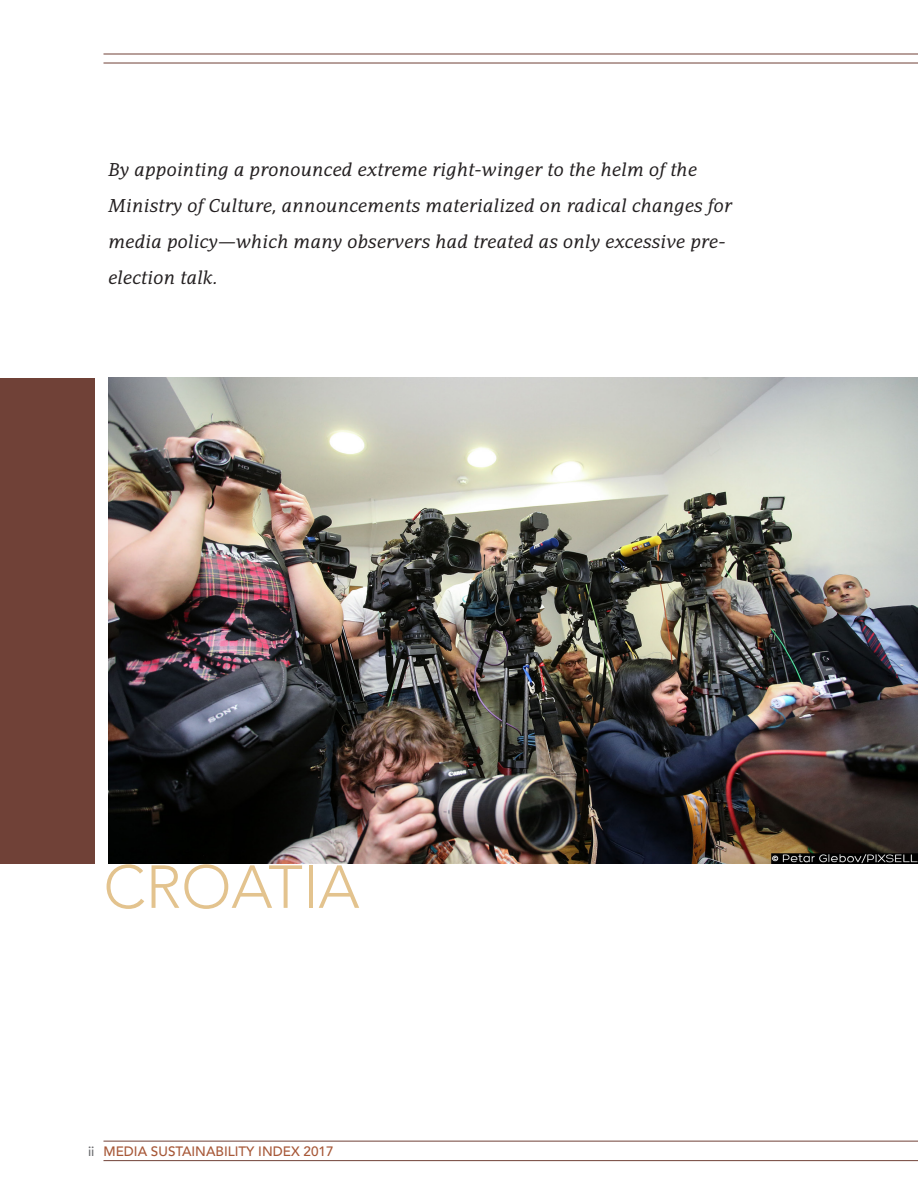
<style>
.page{position:relative;width:918px;height:1188px;background:#fff}
.page>*{position:absolute;margin:0;border:0;box-sizing:border-box;transform-origin:0 0}
.t1{font:300 60px "Avenir LT Std";color:#e3c38e}
.Opening_Quote{font:italic 18px/36px "Adamant BG";color:#231f20}
.t2{font:500 13.5px "Avenir LT Std";color:#a75838}
.s1{color:#6c6d70}
</style>
<div class="page">
<div style="left:0;top:378px;width:94px;height:486px;background:#704137"></div>
<hr style="left:104px;top:54px;width:814px;height:1px;background:#704137">
<hr style="left:104px;top:63px;width:814px;height:1px;background:#704137">
<hr style="left:104px;top:1141px;width:814px;height:1px;background:#704137">
<hr style="left:104px;top:1160px;width:814px;height:1px;background:#704137">
<img style="left:108px;top:378px;width:810px;height:486px">
<p class="Opening_Quote" style="left:108px;top:151px;width:626px">By appointing a pronounced extreme right-winger to the helm of the Ministry of Culture, announcements materialized on radical changes for media policy—which many observers had treated as only excessive pre&shy;election talk.</p>
<p class="t1" style="left:104px;top:852px;width:258px">CROATIA</p>
<p class="t2" style="left:88px;top:1144px;width:247px"><span class="s1">ii</span> MEDIA SUSTAINABILITY INDEX 2017</p>
</div>
